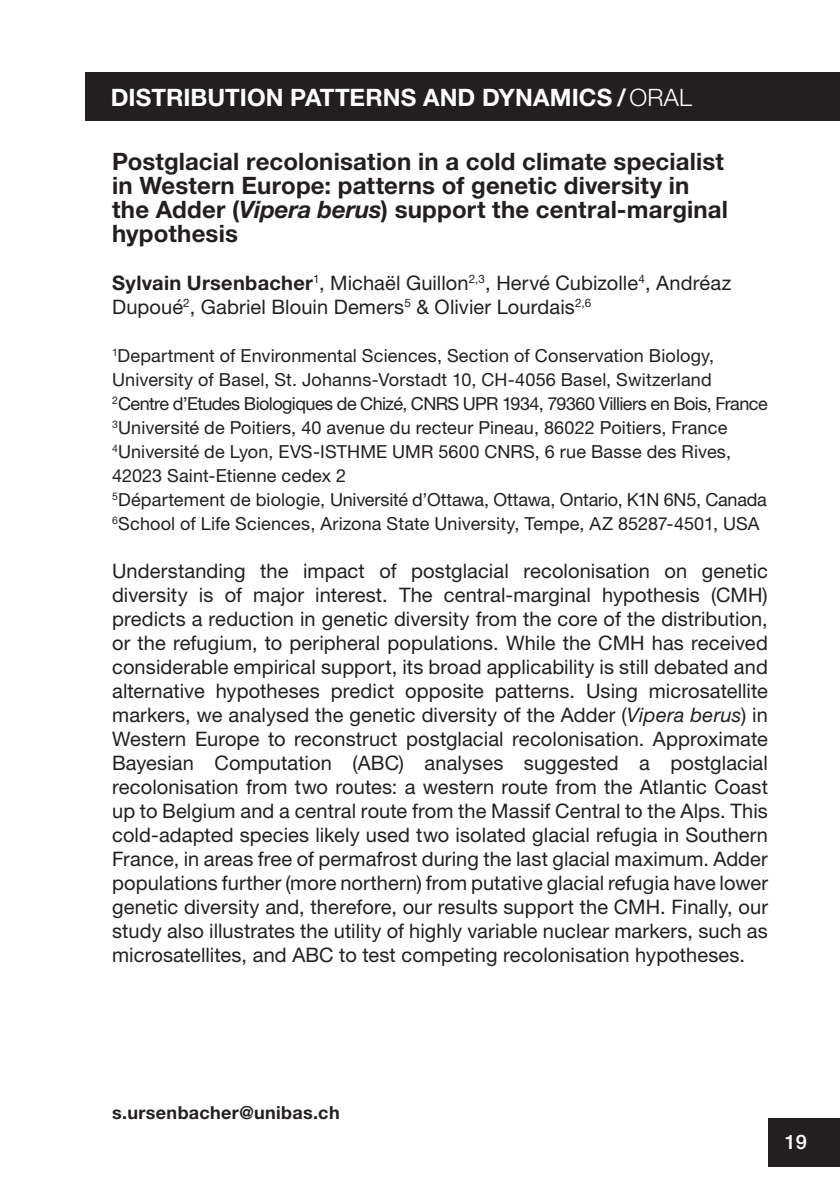
<style>
.page{position:relative;width:840px;height:1191px;background:#fff}
.page>*{position:absolute;margin:0;border:0;box-sizing:border-box;transform-origin:0 0}
.t1{font:700 24px/24px "Helvetica Neue LT Pro";letter-spacing:.005em;color:#231f20}
.t2{font:700 24px "Helvetica Neue LT Pro";letter-spacing:.005em;color:#fff}
.t3{font:20px/24px "Helvetica Neue LT Pro";letter-spacing:.005em;color:#231f20}
.t4{font:500 20px "Helvetica Neue LT Pro";color:#fff}
.t5{font:18px/24px "Helvetica Neue LT Pro";letter-spacing:.005em;color:#231f20}
.t6{font:700 18px "Helvetica Neue LT Pro";letter-spacing:.02em;color:#231f20}
.s1{font-weight:300}
.s2{font-style:italic}
.s3{font-weight:700}
</style>
<div class="page">
<div style="left:767px;top:1118px;width:72px;height:49px;background:#231f20"></div>
<div style="left:85px;top:72px;width:754px;height:48px;background:#231f20"></div>
<p class="t2" style="left:111px;top:82px;width:582px">DISTRIBUTION PATTERNS AND DYNAMICS / <span class="s1">ORAL</span></p>
<p class="t1" style="left:112px;top:149px;width:617px">Postglacial recolonisation in a cold climate specialist in Western Europe: patterns of genetic diversity in the Adder (<span class="s2">Vipera berus</span>) support the central-marginal hypothesis</p>
<p class="t3" style="left:112px;top:270px;width:620px"><span class="s3">Sylvain Ursenbacher</span><sup>1</sup>, Michaël Guillon<sup>2,3</sup>, Hervé Cubizolle<sup>4</sup>, Andréaz<br>Dupoué<sup>2</sup>, Gabriel Blouin Demers<sup>5</sup> &amp; Olivier Lourdais<sup>2,6</sup></p>
<p class="t5" style="left:112px;top:343px;width:656px"><sup>1</sup>Department of Environmental Sciences, Section of Conservation Biology, University of Basel, St. Johanns-Vorstadt 10, CH-4056 Basel, Switzerland <sup>2</sup>Centre d’Etudes Biologiques de Chizé, CNRS UPR 1934, 79360 Villiers en Bois, France <sup>3</sup>Université de Poitiers, 40 avenue du recteur Pineau, 86022 Poitiers, France <sup>4</sup>Université de Lyon, EVS-ISTHME UMR 5600 CNRS, 6 rue Basse des Rives, 42023 Saint-Etienne cedex 2<br><sup>5</sup>Département de biologie, Université d’Ottawa, Ottawa, Ontario, K1N 6N5, Canada <sup>6</sup>School of Life Sciences, Arizona State University, Tempe, AZ 85287-4501, USA</p>
<p class="t3" style="left:112px;top:558px;width:657px;text-align:justify">Understanding the impact of postglacial recolonisation on genetic diversity is of major interest. The central-marginal hypothesis (CMH) predicts a reduction in genetic diversity from the core of the distribution, or the refugium, to peripheral populations. While the CMH has received considerable empirical support, its broad applicability is still debated and alternative hypotheses predict opposite patterns. Using microsatellite markers, we analysed the genetic diversity of the Adder (<span class="s2">Vipera berus</span>) in Western Europe to reconstruct postglacial recolonisation. Approximate Bayesian Computation (ABC) analyses suggested a postglacial recolonisation from two routes: a western route from the Atlantic Coast up to Belgium and a central route from the Massif Central to the Alps. This cold-adapted species likely used two isolated glacial refugia in Southern France, in areas free of permafrost during the last glacial maximum. Adder populations further (more northern) from putative glacial refugia have lower genetic diversity and, therefore, our results support the CMH. Finally, our study also illustrates the utility of highly variable nuclear markers, such as microsatellites, and ABC to test competing recolonisation hypotheses.</p>
<p class="t6" style="left:112px;top:1101px;width:229px">s.ursenbacher@unibas.ch</p>
<p class="t4" style="left:784px;top:1130px;width:24px">19</p>
</div>
